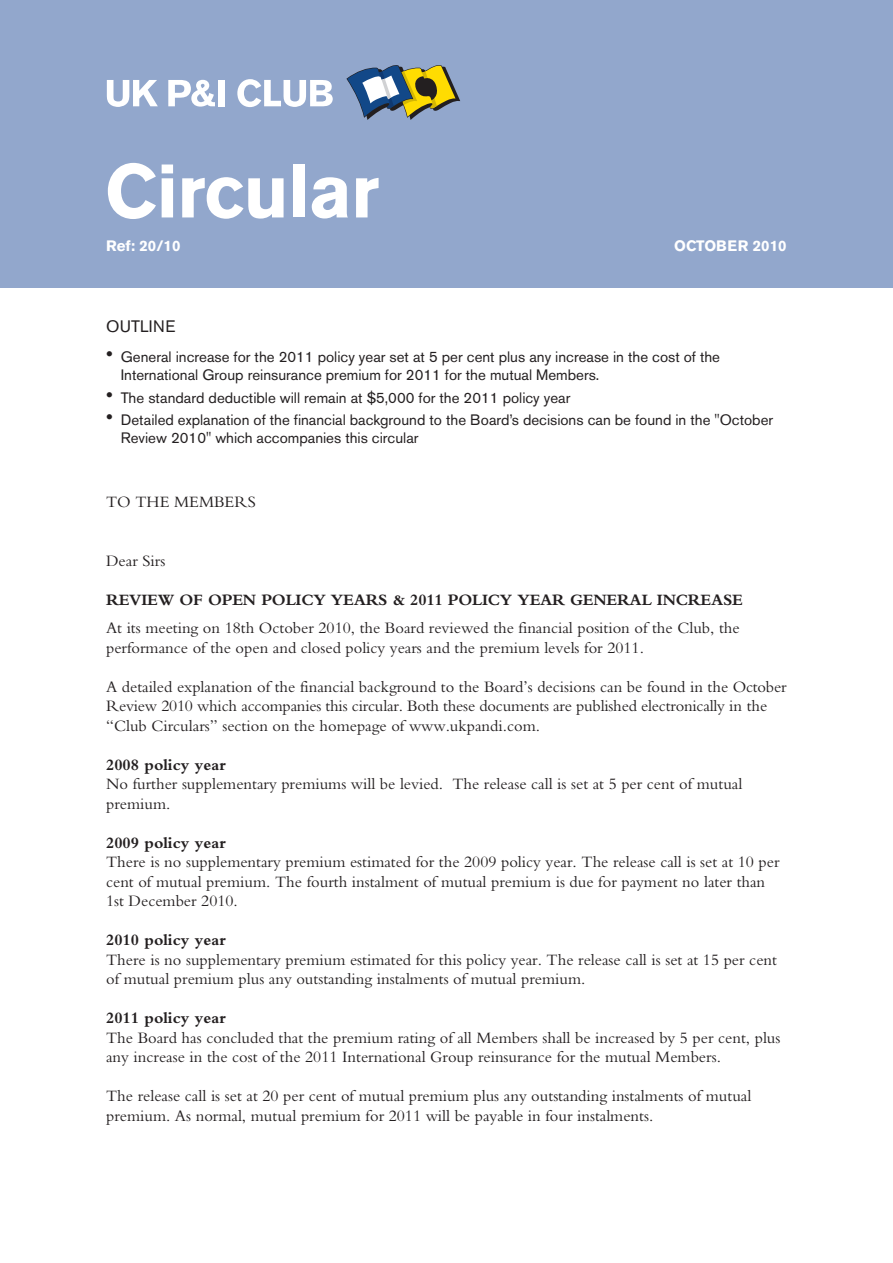
<style>
.page{position:relative;width:893px;height:1263px;background:#fff}
.page>*{position:absolute;margin:0;border:0;box-sizing:border-box;transform-origin:0 0}
.t1{font:700 75px "Akzidenz Grotesk BE";letter-spacing:-.015em;color:#fff}
.t2{font:16.5px/19.5px "Bembo";color:#231f20}
.t3{font:700 16.5px "Bembo";color:#231f20}
.t4{font:16.5px "Akzidenz Grotesk BE";letter-spacing:.01em;color:#231f20}
.t5{font:15px/18px "Akzidenz Grotesk BE";color:#231f20}
.t6{font:700 15px "Akzidenz Grotesk BE";color:#fff}
</style>
<div class="page">
<div style="left:0;top:0;width:892px;height:287px;background:#92a7cc"></div>
<svg style="left:346px;top:65px;width:114px;height:55px"></svg>
<svg style="left:107px;top:80px;width:51px;height:27px"></svg>
<svg style="left:168px;top:80px;width:47px;height:27px"></svg>
<div style="left:218px;top:80px;width:7px;height:26px;background:#fff"></div>
<svg style="left:237px;top:79px;width:96px;height:28px"></svg>
<h1 class="t1" style="left:105px;top:148px;width:276px">Circular</h1>
<p class="t6" style="left:106px;top:237px;width:76px">Ref: 20/10</p>
<p class="t6" style="left:674px;top:237px;width:114px">OCTOBER 2010</p>
<p class="t4" style="left:106px;top:317px;width:71px">OUTLINE</p>
<p class="t5" style="left:121px;top:348px;width:601px">General increase for the 2011 policy year set at 5 per cent plus any increase in the cost of the<br>International Group reinsurance premium for 2011 for the mutual Members.</p>
<p class="t5" style="left:121px;top:386px;width:654px;line-height:22.2px">The standard deductible will remain at $5,000 for the 2011 policy year<br>Detailed explanation of the financial background to the Board’s decisions can be found in the "October</p>
<p class="t5" style="left:121px;top:429px;width:299px">Review 2010" which accompanies this circular</p>
<p class="t2" style="left:106px;top:492px;width:151px">TO THE MEMBERS</p>
<p class="t2" style="left:106px;top:550px;width:61px">Dear Sirs</p>
<p class="t3" style="left:106px;top:589px;width:638px">REVIEW OF OPEN POLICY YEARS &amp; 2011 POLICY YEAR GENERAL INCREASE</p>
<p class="t2" style="left:106px;top:618px;width:635px">At its meeting on 18th October 2010, the Board reviewed the financial position of the Club, the performance of the open and closed policy years and the premium levels for 2011.</p>
<p class="t2" style="left:106px;top:676px;width:682px">A detailed explanation of the financial background to the Board’s decisions can be found in the October<br>Review 2010 which accompanies this circular. Both these documents are published electronically in the “Club Circulars” section on the homepage of www.ukpandi.com.</p>
<p class="t3" style="left:106px;top:754px;width:121px">2008 policy year</p>
<p class="t2" style="left:106px;top:774px;width:638px">No further supplementary premiums will be levied. The release call is set at 5 per cent of mutual premium.</p>
<p class="t3" style="left:106px;top:832px;width:121px">2009 policy year</p>
<p class="t2" style="left:106px;top:852px;width:675px">There is no supplementary premium estimated for the 2009 policy year. The release call is set at 10 per cent of mutual premium. The fourth instalment of mutual premium is due for payment no later than<br>1st December 2010.</p>
<p class="t3" style="left:106px;top:930px;width:121px">2010 policy year</p>
<p class="t2" style="left:106px;top:949px;width:672px">There is no supplementary premium estimated for this policy year. The release call is set at 15 per cent of mutual premium plus any outstanding instalments of mutual premium.</p>
<p class="t3" style="left:106px;top:1008px;width:121px">2011 policy year</p>
<p class="t2" style="left:106px;top:1027px;width:676px">The Board has concluded that the premium rating of all Members shall be increased by 5 per cent, plus any increase in the cost of the 2011 International Group reinsurance for the mutual Members.</p>
<p class="t2" style="left:106px;top:1086px;width:647px">The release call is set at 20 per cent of mutual premium plus any outstanding instalments of mutual premium. As normal, mutual premium for 2011 will be payable in four instalments.</p>
</div>
